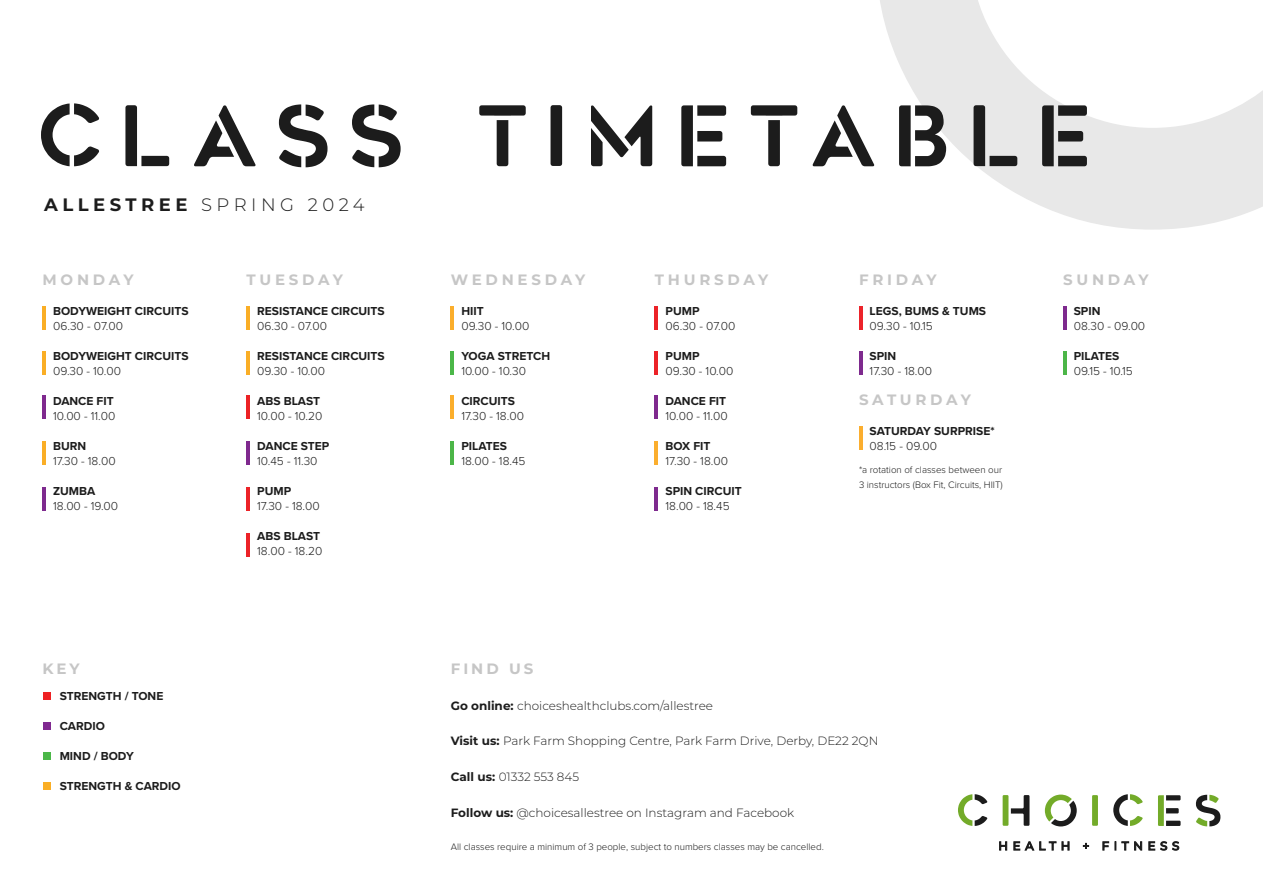
<style>
.page{position:relative;width:1263px;height:893px;background:#fff}
.page>*{position:absolute;margin:0;border:0;box-sizing:border-box;transform-origin:0 0}
.t1{font:87px "Geometos Stencil";letter-spacing:.185em;color:#1c1c1c}
.t2{font:300 18px "Montserrat";letter-spacing:.25em;color:#1c1c1c}
.t3{font:700 15px "Montserrat";letter-spacing:.25em;color:#c6c6c6}
.Header_1{font:300 12px/15px "Proxima Nova";color:#1c1c1c}
.Header_1-2{font:700 12px/15px "Proxima Nova";color:#1c1c1c}
.t4{font:300 12px "Montserrat";color:#1c1c1c}
.Header_1-3{font:300 9.75px/15px "Proxima Nova";color:#1c1c1c}
.s1{font-weight:700}
.s2{font-weight:300}
</style>
<div class="page">
<svg style="left:880px;top:0;width:383px;height:230px"></svg>
<hr style="left:859px;top:351px;width:3px;height:23px;background:#7e2a8e">
<hr style="left:859px;top:426px;width:3px;height:24px;background:#fbae2f">
<div style="left:43px;top:692px;width:8px;height:8px;background:#ee2123"></div>
<div style="left:43px;top:722px;width:8px;height:8px;background:#802990"></div>
<div style="left:43px;top:752px;width:8px;height:8px;background:#4bb748"></div>
<div style="left:43px;top:782px;width:8px;height:8px;background:#faae25"></div>
<hr style="left:43px;top:351px;width:3px;height:23px;background:#faae25">
<hr style="left:247px;top:351px;width:3px;height:23px;background:#faae26">
<hr style="left:451px;top:351px;width:3px;height:23px;background:#4bb748">
<hr style="left:655px;top:351px;width:3px;height:23px;background:#ec2228">
<hr style="left:43px;top:306px;width:3px;height:24px;background:#faae25">
<hr style="left:247px;top:306px;width:3px;height:24px;background:#faae26">
<hr style="left:451px;top:306px;width:3px;height:24px;background:#fbae2c">
<hr style="left:655px;top:306px;width:3px;height:24px;background:#ec2228">
<hr style="left:859px;top:306px;width:3px;height:24px;background:#ec232a">
<hr style="left:1063px;top:306px;width:3px;height:24px;background:#7e2a8e">
<hr style="left:43px;top:396px;width:3px;height:23px;background:#7f298e">
<hr style="left:247px;top:396px;width:3px;height:23px;background:#ec2225">
<hr style="left:451px;top:396px;width:3px;height:23px;background:#fbae2c">
<hr style="left:655px;top:396px;width:3px;height:23px;background:#7f298e">
<hr style="left:1063px;top:351px;width:3px;height:23px;background:#4cb648">
<hr style="left:43px;top:441px;width:3px;height:24px;background:#faae26">
<hr style="left:247px;top:441px;width:3px;height:24px;background:#7f298e">
<hr style="left:655px;top:441px;width:3px;height:24px;background:#fbae2e">
<svg style="left:1092px;top:795px;width:6px;height:31px"></svg>
<svg style="left:958px;top:794px;width:29px;height:32px"></svg>
<svg style="left:1003px;top:795px;width:26px;height:31px"></svg>
<svg style="left:1045px;top:795px;width:32px;height:31px"></svg>
<svg style="left:1113px;top:794px;width:30px;height:32px"></svg>
<svg style="left:1158px;top:795px;width:22px;height:31px"></svg>
<svg style="left:1196px;top:795px;width:24px;height:31px"></svg>
<svg style="left:999px;top:841px;width:8px;height:10px"></svg>
<svg style="left:1013px;top:841px;width:56px;height:10px"></svg>
<svg style="left:1083px;top:843px;width:6px;height:6px"></svg>
<svg style="left:1102px;top:841px;width:7px;height:10px"></svg>
<svg style="left:1115px;top:841px;width:27px;height:10px"></svg>
<svg style="left:1148px;top:841px;width:31px;height:10px"></svg>
<hr style="left:655px;top:487px;width:3px;height:24px;background:#7e2a8e">
<hr style="left:43px;top:487px;width:3px;height:24px;background:#7e2a8e">
<hr style="left:247px;top:487px;width:3px;height:24px;background:#ec2228">
<hr style="left:247px;top:533px;width:3px;height:23px;background:#ec2228">
<hr style="left:451px;top:441px;width:3px;height:24px;background:#4cb648">
<p class="t1" style="left:37px;top:79px;width:1056px">CLASS TIMETABLE</p>
<p class="t2" style="left:44px;top:192px;width:322px"><span class="s1">ALLESTREE</span> SPRING 2024</p>
<p class="t3" style="left:43px;top:269px;width:93px">MONDAY</p>
<p class="Header_1-2" style="left:53px;top:303px;width:137px">BODYWEIGHT CIRCUITS<br><span class="s2">06.30 - 07.00</span></p>
<p class="Header_1-2" style="left:53px;top:348px;width:137px">BODYWEIGHT CIRCUITS<br><span class="s2">09.30 - 10.00</span></p>
<p class="Header_1" style="left:53px;top:393px;width:64px"><span class="s1">DANCE FIT<br></span>10.00 - 11.00</p>
<p class="Header_1" style="left:53px;top:438px;width:64px"><span class="s1">BURN<br></span>17.30 - 18.00</p>
<p class="Header_1" style="left:53px;top:483px;width:67px"><span class="s1">ZUMBA<br></span>18.00 - 19.00</p>
<p class="t3" style="left:43px;top:657px;width:39px">KEY</p>
<p class="Header_1-2" style="left:60px;top:689px;width:105px">STRENGTH / TONE</p>
<p class="Header_1-2" style="left:60px;top:719px;width:47px">CARDIO</p>
<p class="Header_1-2" style="left:60px;top:749px;width:76px">MIND / BODY</p>
<p class="Header_1-2" style="left:60px;top:779px;width:122px">STRENGTH &amp; CARDIO</p>
<p class="t3" style="left:247px;top:269px;width:98px">TUESDAY</p>
<p class="Header_1-2" style="left:257px;top:303px;width:129px">RESISTANCE CIRCUITS<br><span class="s2">06.30 - 07.00</span></p>
<p class="Header_1-2" style="left:257px;top:348px;width:129px">RESISTANCE CIRCUITS<br><span class="s2">09.30 - 10.00</span></p>
<p class="Header_1" style="left:257px;top:393px;width:67px"><span class="s1">ABS BLAST<br></span>10.00 - 10.20</p>
<p class="Header_1" style="left:257px;top:438px;width:74px"><span class="s1">DANCE STEP<br></span>10.45 - 11.30</p>
<p class="Header_1" style="left:257px;top:483px;width:64px"><span class="s1">PUMP<br></span>17.30 - 18.00</p>
<p class="Header_1" style="left:257px;top:528px;width:67px"><span class="s1">ABS BLAST<br></span>18.00 - 18.20</p>
<p class="t3" style="left:451px;top:269px;width:136px">WEDNESDAY</p>
<p class="Header_1" style="left:461px;top:303px;width:69px"><span class="s1">HIIT<br></span>09.30 - 10.00</p>
<p class="Header_1-2" style="left:461px;top:348px;width:90px">YOGA STRETCH<br><span class="s2">10.00 - 10.30</span></p>
<p class="Header_1" style="left:461px;top:393px;width:64px"><span class="s1">CIRCUITS<br></span>17.30 - 18.00</p>
<p class="Header_1" style="left:461px;top:438px;width:66px"><span class="s1">PILATES<br></span>18.00 - 18.45</p>
<p class="t3" style="left:655px;top:269px;width:115px">THURSDAY</p>
<p class="Header_1" style="left:665px;top:303px;width:71px"><span class="s1">PUMP<br></span>06.30 - 07.00</p>
<p class="Header_1" style="left:665px;top:348px;width:69px"><span class="s1">PUMP<br></span>09.30 - 10.00</p>
<p class="Header_1" style="left:665px;top:393px;width:64px"><span class="s1">DANCE FIT<br></span>10.00 - 11.00</p>
<p class="Header_1" style="left:665px;top:438px;width:64px"><span class="s1">BOX FIT<br></span>17.30 - 18.00</p>
<p class="Header_1-2" style="left:665px;top:483px;width:78px">SPIN CIRCUIT<br><span class="s2">18.00 - 18.45</span></p>
<p class="t3" style="left:859px;top:269px;width:79px">FRIDAY</p>
<p class="Header_1-2" style="left:870px;top:303px;width:118px">LEGS, BUMS &amp; TUMS<br><span class="s2">09.30 - 10.15</span></p>
<p class="Header_1" style="left:870px;top:348px;width:64px"><span class="s1">SPIN<br></span>17.30 - 18.00</p>
<p class="t3" style="left:859px;top:389px;width:113px">SATURDAY</p>
<p class="Header_1-2" style="left:870px;top:423px;width:126px">SATURDAY SURPRISE*<br><span class="s2">08.15 - 09.00</span></p>
<p class="Header_1-3" style="left:859px;top:461px;width:145px">*a rotation of classes between our<br>3 instructors (Box Fit, Circuits, HIIT)</p>
<p class="t3" style="left:1063px;top:269px;width:87px">SUNDAY</p>
<p class="Header_1" style="left:1074px;top:303px;width:73px"><span class="s1">SPIN<br></span>08.30 - 09.00</p>
<p class="Header_1" style="left:1074px;top:348px;width:61px"><span class="s1">PILATES<br></span>09.15 - 10.15</p>
<p class="t3" style="left:451px;top:657px;width:84px">FIND US</p>
<p class="t4" style="left:451px;top:697px;width:264px"><span class="s1">Go online:</span> choiceshealthclubs.com/allestree</p>
<p class="t4" style="left:451px;top:733px;width:429px"><span class="s1">Visit us:</span> Park Farm Shopping Centre, Park Farm Drive, Derby, DE22 2QN</p>
<p class="t4" style="left:451px;top:769px;width:130px"><span class="s1">Call us:</span> 01332 553 845</p>
<p class="t4" style="left:451px;top:805px;width:345px"><span class="s1">Follow us:</span> @choicesallestree on Instagram and Facebook</p>
<p class="Header_1-3" style="left:451px;top:839px;width:375px">All classes require a minimum of 3 people, subject to numbers classes may be cancelled.</p>
</div>
